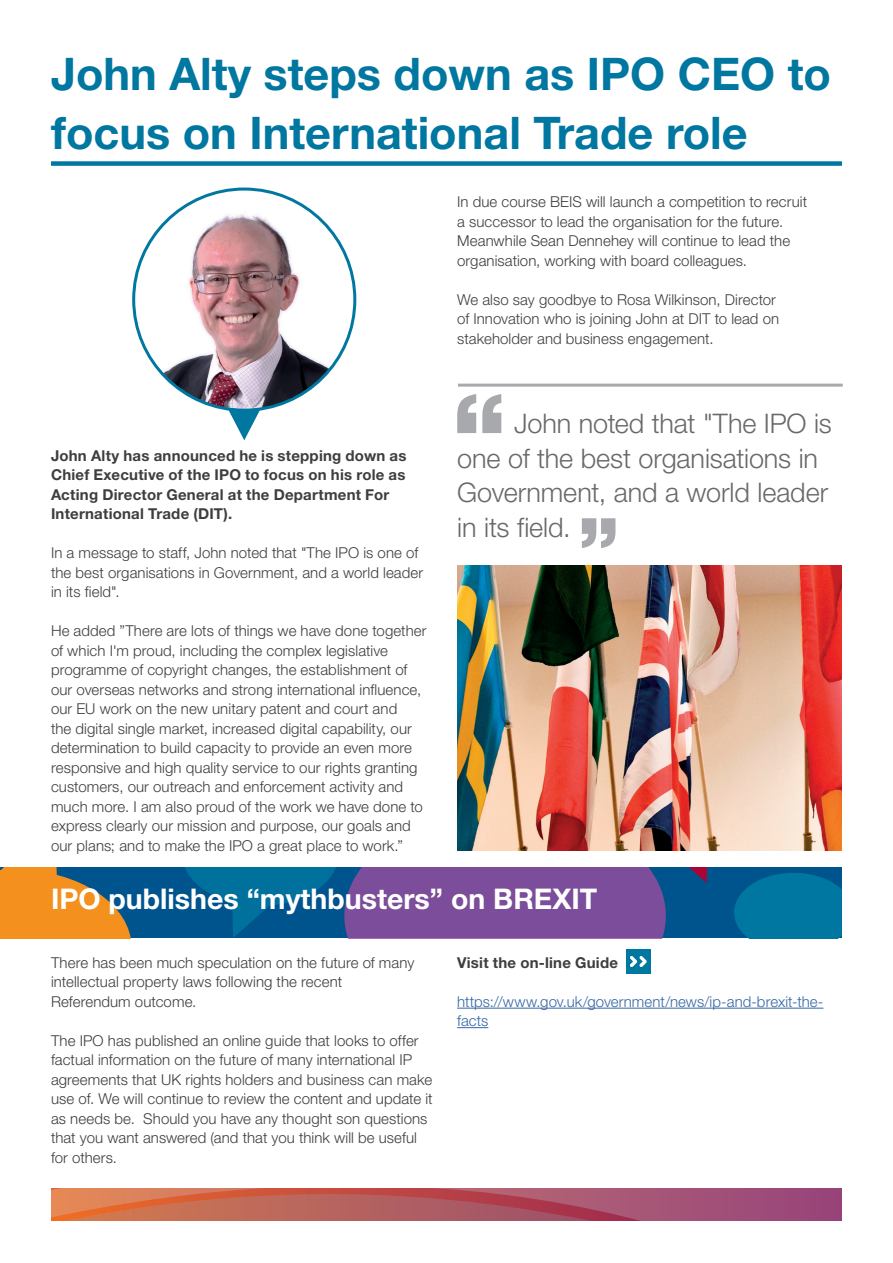
<style>
.page{position:relative;width:893px;height:1263px;background:#fff}
.page>*{position:absolute;margin:0;border:0;box-sizing:border-box;transform-origin:0 0}
.Heading_1{font:700 45px/58.5px "Helvetica Neue LT Std";color:#0077a0}
.Heading_2{font:700 28.5px "Helvetica Neue LT Std";color:#fff}
.Pull_Quote{font:300 27px/34.5px "Helvetica Neue LT Std";letter-spacing:-.005em;color:#69696c}
.Body{font:300 15px/19.5px "Helvetica Neue LT Std";letter-spacing:.005em;color:#3e3e3f}
.Body-2{font:700 15px/19.5px "Helvetica Neue LT Std";letter-spacing:.015em;color:#3e3e3f}
.Body-3{font:300 15px/19.5px "Helvetica Neue LT Std";letter-spacing:.005em;color:#3667a4}
</style>
<div class="page">
<svg style="left:51px;top:1188px;width:791px;height:32px;background:#b65b60"></svg>
<div style="left:0;top:867px;width:842px;height:71px;background:#00548e"></div>
<svg style="left:0;top:867px;width:131px;height:71px"></svg>
<svg style="left:734px;top:873px;width:108px;height:65px;background:#00729d"></svg>
<svg style="left:185px;top:867px;width:522px;height:71px"></svg>
<div style="left:51px;top:161px;width:791px;height:5px;background:#0077a0"></div>
<img style="left:457px;top:566px;width:385px;height:285px">
<svg style="left:214px;top:406px;width:61px;height:34px"></svg>
<img style="left:134px;top:189px;width:221px;height:221px;border-radius:111px">
<svg style="left:457px;top:394px;width:44px;height:39px"></svg>
<svg style="left:582px;top:518px;width:33px;height:30px"></svg>
<hr style="left:457px;top:1008px;width:366px;height:1px;background:#3667a4">
<hr style="left:457px;top:1027px;width:31px;height:1px;background:#3667a4">
<div style="left:626px;top:949px;width:24px;height:24px;background:#0077a0"></div>
<svg style="left:630px;top:956px;width:17px;height:11px"></svg>
<hr style="left:458px;top:384px;width:385px;height:3px;background:#a8a9ad">
<p class="Heading_1" style="left:51px;top:44px;width:782px">John Alty steps down as IPO CEO to focus on International Trade role</p>
<p class="Body-2" style="left:51px;top:445px;width:357px">John Alty has announced he is stepping down as Chief Executive of the IPO to focus on his role as Acting Director General at the Department For International Trade (DIT).</p>
<p class="Body" style="left:51px;top:543px;width:374px">In a message to staff, John noted that "The IPO is one of the best organisations in Government, and a world leader in its field".</p>
<p class="Body" style="left:51px;top:621px;width:377px">He added ”There are lots of things we have done together of which I'm proud, including the complex legislative programme of copyright changes, the establishment of our overseas networks and strong international influence, our EU work on the new unitary patent and court and<br>the digital single market, increased digital capability, our determination to build capacity to provide an even more responsive and high quality service to our rights granting customers, our outreach and enforcement activity and much more. I am also proud of the work we have done to express clearly our mission and purpose, our goals and our plans; and to make the IPO a great place to work.”</p>
<p class="Body" style="left:457px;top:192px;width:351px">In due course BEIS will launch a competition to recruit a successor to lead the organisation for the future.<br>Meanwhile Sean Dennehey will continue to lead the organisation, working with board colleagues.</p>
<p class="Body" style="left:457px;top:289px;width:324px">We also say goodbye to Rosa Wilkinson, Director of Innovation who is joining John at DIT to lead on stakeholder and business engagement.</p>
<p class="Pull_Quote" style="left:457px;top:406px;width:376px;text-indent:57px">John noted that "The IPO is one of the best organisations in<br>Government, and a world leader in its field.</p>
<p class="Heading_2" style="left:51px;top:881px;width:548px">IPO publishes “mythbusters” on BREXIT</p>
<p class="Body" style="left:51px;top:952px;width:365px">There has been much speculation on the future of many intellectual property laws following the recent<br>Referendum outcome.</p>
<p class="Body" style="left:51px;top:1030px;width:383px">The IPO has published an online guide that looks to offer factual information on the future of many international IP agreements that UK rights holders and business can make use of. We will continue to review the content and update it as needs be. Should you have any thought son questions that you want answered (and that you think will be useful for others.</p>
<p class="Body-2" style="left:457px;top:952px;width:162px">Visit the on-line Guide</p>
<p class="Body-3" style="left:457px;top:991px;width:368px">https://www.gov.uk/government/news/ip-and-brexit-the&shy;facts</p>
</div>
